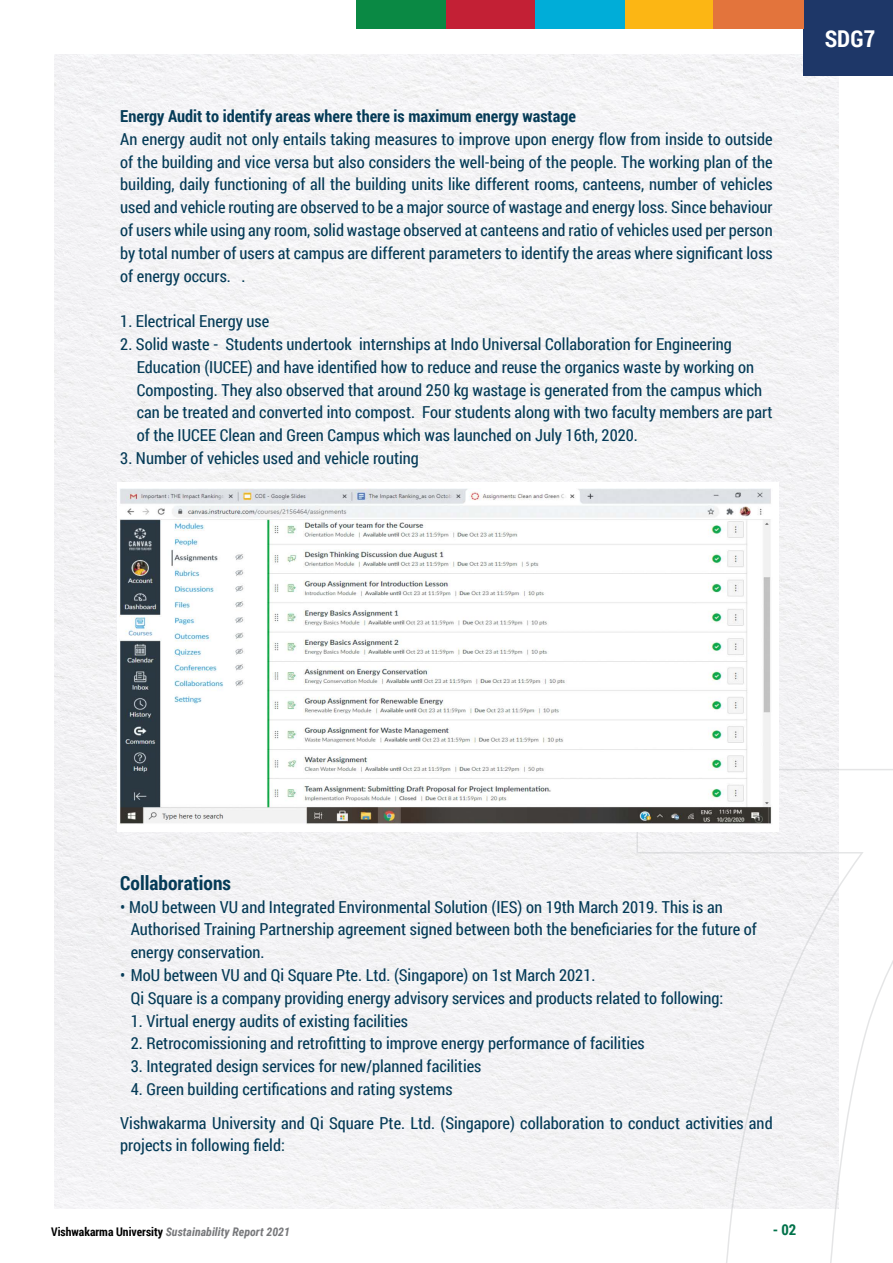
<style>
.page{position:relative;width:893px;height:1263px;background:#fff}
.page>*{position:absolute;margin:0;border:0;box-sizing:border-box;transform-origin:0 0}
.t1{font:700 23.1px "Roboto Condensed";color:#fff}
.t2{font:700 19.5px "Roboto Condensed";color:#053b57}
.t3{font:16.5px/22.8px "Roboto Condensed";color:#053b57}
.t4{font:700 16.5px "Roboto Condensed";color:#053b57}
.t5{font:700 15px "Roboto Condensed";color:#00724a}
.t6{font:italic 700 11.85px "Roboto Condensed";color:#77787b}
.s1{font-style:normal;color:#000}
</style>
<div class="page">
<div style="left:54px;top:54px;width:785px;height:1155px;background:#f4f3f5"></div>
<div style="left:804px;top:0;width:89px;height:76px;background:#1e3768"></div>
<div style="left:624px;top:0;width:91px;height:28px;background:#fcb614"></div>
<div style="left:535px;top:0;width:89px;height:28px;background:#00add8"></div>
<div style="left:446px;top:0;width:89px;height:28px;background:#c32035"></div>
<div style="left:356px;top:0;width:90px;height:28px;background:#0a8944"></div>
<div style="left:713px;top:0;width:91px;height:28px;background:#e3743c"></div>
<svg style="left:636px;top:768px;width:257px;height:495px"></svg>
<div style="left:117px;top:482px;width:661px;height:349px;background:#fff"></div>
<img style="left:120px;top:488px;width:652px;height:336px">
<p class="t4" style="left:120px;top:104px;width:457px">Energy Audit to identify areas where there is maximum energy wastage</p>
<p class="t3" style="left:120px;top:127px;width:654px;text-align:justify">An energy audit not only entails taking measures to improve upon energy flow from inside to outside of the building and vice versa but also considers the well-being of the people. The working plan of the building, daily functioning of all the building units like different rooms, canteens, number of vehicles used and vehicle routing are observed to be a major source of wastage and energy loss. Since behaviour of users while using any room, solid wastage observed at canteens and ratio of vehicles used per person by total number of users at campus are different parameters to identify the areas where significant loss of energy occurs. .</p>
<p class="t3" style="left:120px;top:309px;width:150px">1. Electrical Energy use</p>
<p class="t3" style="left:137px;top:332px;width:637px;text-indent:-16px">2. Solid waste - Students undertook internships at Indo Universal Collaboration for Engineering Education (IUCEE) and have identified how to reduce and reuse the organics waste by working on Composting. They also observed that around 250 kg wastage is generated from the campus which can be treated and converted into compost. Four students along with two faculty members are part of the IUCEE Clean and Green Campus which was launched on July 16th, 2020.</p>
<p class="t3" style="left:120px;top:446px;width:300px">3. Number of vehicles used and vehicle routing</p>
<h1 class="t1" style="left:825px;top:22px;width:52px">SDG7</h1>
<h1 class="t1" style="left:864px;top:22px;width:13px">9</h1>
<p class="t2" style="left:120px;top:869px;width:112px">Collaborations</p>
<p class="t3" style="left:131px;top:895px;width:627px;text-indent:-10px">• MoU between VU and Integrated Environmental Solution (IES) on 19th March 2019. This is an<br>Authorised Training Partnership agreement signed between both the beneficiaries for the future of energy conservation.</p>
<p class="t3" style="left:131px;top:963px;width:594px;text-indent:-10px">• MoU between VU and Qi Square Pte. Ltd. (Singapore) on 1st March 2021.<br>Qi Square is a company providing energy advisory services and products related to following:</p>
<p class="t3" style="left:131px;top:1009px;width:279px">1. Virtual energy audits of existing facilities</p>
<p class="t3" style="left:131px;top:1032px;width:515px">2. Retrocomissioning and retrofitting to improve energy performance of facilities</p>
<p class="t3" style="left:131px;top:1054px;width:352px">3. Integrated design services for new/planned facilities</p>
<p class="t3" style="left:120px;top:1072px;width:654px;line-height:33.6px;text-indent:10px">4. Green building certifications and rating systems<br>Vishwakarma University and Qi Square Pte. Ltd. (Singapore) collaboration to conduct activities and</p>
<p class="t3" style="left:120px;top:1134px;width:166px">projects in following field:</p>
<p class="t6" style="left:51px;top:1223px;width:240px"><span class="s1">Vishwakarma University</span> Sustainability Report 2021</p>
<p class="t5" style="left:773px;top:1218px;width:25px">- 02</p>
</div>
